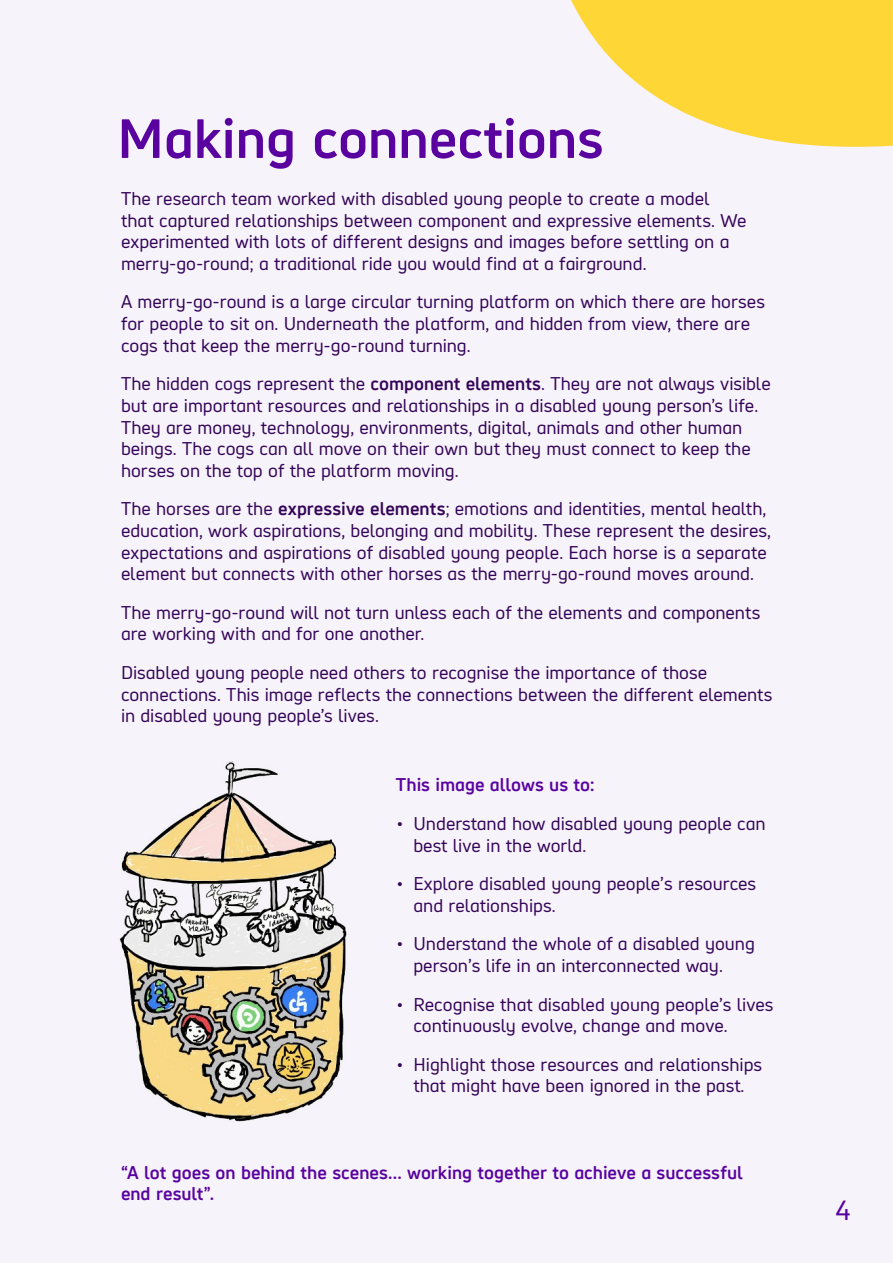
<style>
.page{position:relative;width:893px;height:1263px;background:#f6f3fa}
.page>*{position:absolute;margin:0;border:0;box-sizing:border-box;transform-origin:0 0}
.t1{font:700 54px "Hargreaves";color:#59029f}
.t2{font:27px "Hargreaves";color:#59029f}
.t3{font:18px/21.6px "Hargreaves";color:#340458}
.t4{font:700 18px/21.6px "Hargreaves";color:#59029f}
.s1{font-weight:700}
</style>
<div class="page">
<svg style="left:571px;top:0;width:322px;height:147px;fill:#fed636"></svg>
<img style="left:119px;top:761px;width:228px;height:361px">
<h1 class="t1" style="left:117px;top:104px;width:488px">Making connections</h1>
<p class="t3" style="left:121px;top:188px;width:627px">The research team worked with disabled young people to create a model that captured relationships between component and expressive elements. We experimented with lots of different designs and images before settling on a merry-go-round; a traditional ride you would find at a fairground.</p>
<p class="t3" style="left:121px;top:291px;width:646px">A merry-go-round is a large circular turning platform on which there are horses for people to sit on. Underneath the platform, and hidden from view, there are cogs that keep the merry-go-round turning.</p>
<p class="t3" style="left:121px;top:373px;width:651px">The hidden cogs represent the <span class="s1">component elements</span>. They are not always visible but are important resources and relationships in a disabled young person’s life.<br>They are money, technology, environments, digital, animals and other human beings. The cogs can all move on their own but they must connect to keep the horses on the top of the platform moving.</p>
<p class="t3" style="left:121px;top:498px;width:652px">The horses are the <span class="s1">expressive elements</span>; emotions and identities, mental health, education, work aspirations, belonging and mobility. These represent the desires, expectations and aspirations of disabled young people. Each horse is a separate element but connects with other horses as the merry-go-round moves around.</p>
<p class="t3" style="left:121px;top:601px;width:641px">The merry-go-round will not turn unless each of the elements and components are working with and for one another.</p>
<p class="t3" style="left:121px;top:661px;width:653px">Disabled young people need others to recognise the importance of those connections. This image reflects the connections between the different elements in disabled young people’s lives.</p>
<h2 class="t4" style="left:396px;top:774px;width:200px">This image allows us to:</h2>
<p class="t3" style="left:413px;top:813px;width:354px;text-indent:-17px">• Understand how disabled young people can best live in the world.</p>
<p class="t3" style="left:413px;top:873px;width:344px;text-indent:-17px">• Explore disabled young people’s resources and relationships.</p>
<p class="t3" style="left:413px;top:933px;width:343px;text-indent:-17px">• Understand the whole of a disabled young person’s life in an interconnected way.</p>
<p class="t3" style="left:413px;top:993px;width:361px;text-indent:-17px">• Recognise that disabled young people’s lives continuously evolve, change and move.</p>
<p class="t3" style="left:396px;top:1053px;width:367px;text-align:center">• Highlight those resources and relationships that might have been ignored in the past.</p>
<p class="t4" style="left:121px;top:1161px;width:623px">“A lot goes on behind the scenes... working together to achieve a successful end result”.</p>
<p class="t2" style="left:835px;top:1194px;width:17px">4</p>
</div>
